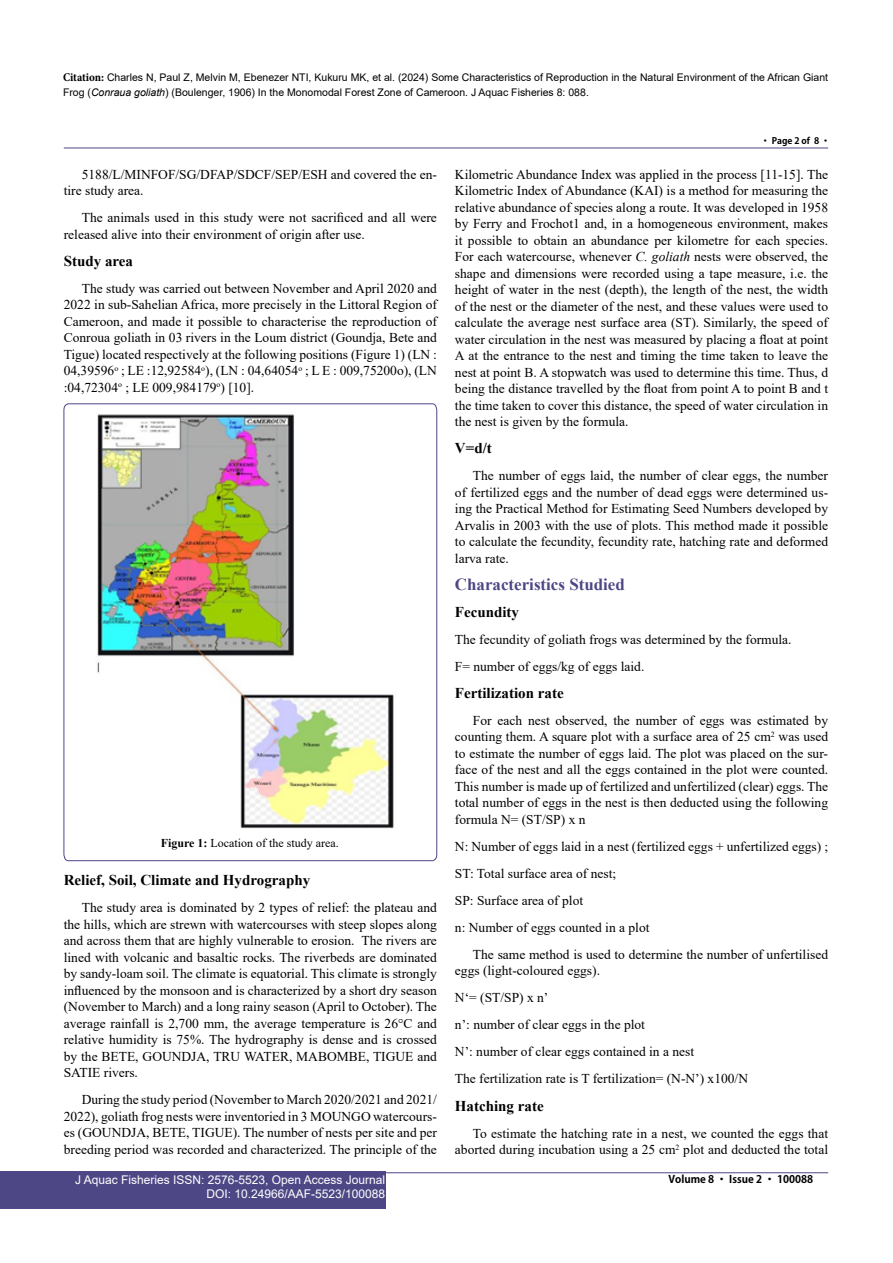
<style>
.page{position:relative;width:893px;height:1263px;background:#fff}
.page>*{position:absolute;margin:0;border:0;box-sizing:border-box;transform-origin:0 0}
.t1{font:700 16.95px "Times New Roman";color:#4d4785}
.t2{font:700 15px "Times New Roman";color:#000}
.t3{font:13.5px/16.5px "Times New Roman";color:#000}
.t4{font:12px/14.2px "Arial";color:#fff;text-align:right}
.t5{font:12px "Times New Roman";color:#000}
.t6{font:10.5px/15px "Arial";color:#000}
.t7{font:700 10.5px "Adobe Gothic Std";color:#000}
.t8{font:700 9px "Adobe Gothic Std";color:#000}
.s1{font-family:"Minion Pro";font-weight:700;font-stretch:condensed;font-size:12px}
.s2{font-style:italic}
.s3{font-weight:700}
</style>
<div class="page">
<hr style="left:64px;top:148px;width:764px;height:1px;background:#4d4785">
<hr style="left:64px;top:1172px;width:764px;height:1px;background:#4d4785">
<div style="left:0;top:1171px;width:385px;height:38px;background:#4d4785"></div>
<svg style="left:64px;top:403px;width:373px;height:458px"></svg>
<img style="left:90px;top:411px;width:321px;height:418px">
<p class="t6" style="left:63px;top:69px;width:767px"><span class="s1">Citation:</span> Charles N, Paul Z, Melvin M, Ebenezer NTI, Kukuru MK, et al. (2024) Some Characteristics of Reproduction in the Natural Environment of the African Giant<br>Frog (<span class="s2">Conraua goliath</span>) (Boulenger, 1906) In the Monomodal Forest Zone of Cameroon. J Aquac Fisheries 8: 088.</p>
<p class="t8" style="left:761px;top:135px;width:71px">• Page 2 of 8 •</p>
<p class="t3" style="left:64px;top:166px;width:375px;text-indent:18px">5188/L/MINFOF/SG/DFAP/SDCF/SEP/ESH and covered the en&shy;tire study area.</p>
<p class="t3" style="left:64px;top:209px;width:375px;text-indent:18px">The animals used in this study were not sacrificed and all were released alive into their environment of origin after use.</p>
<p class="t2" style="left:64px;top:250px;width:71px">Study area</p>
<p class="t3" style="left:64px;top:280px;width:375px;text-align:justify;text-indent:18px">The study was carried out between November and April 2020 and 2022 in sub-Sahelian Africa, more precisely in the Littoral Region of Cameroon, and made it possible to characterise the reproduction of Conroua goliath in 03 rivers in the Loum district (Goundja, Bete and Tigue) located respectively at the following positions (Figure 1) (LN :<br>04,39596<sup>o</sup> ; LE :12,92584<sup>o</sup>), (LN : 04,64054<sup>o</sup> ; L E : 009,75200o), (LN :04,72304<sup>o</sup> ; LE 009,984179<sup>o</sup>) [10].</p>
<p class="t5" style="left:161px;top:835px;width:180px"><span class="s3">Figure 1:</span> Location of the study area.</p>
<p class="t2" style="left:64px;top:870px;width:248px">Relief, Soil, Climate and Hydrography</p>
<p class="t3" style="left:64px;top:899px;width:375px;text-align:justify;text-indent:18px">The study area is dominated by 2 types of relief: the plateau and the hills, which are strewn with watercourses with steep slopes along and across them that are highly vulnerable to erosion. The rivers are lined with volcanic and basaltic rocks. The riverbeds are dominated by sandy-loam soil. The climate is equatorial. This climate is strongly influenced by the monsoon and is characterized by a short dry season (November to March) and a long rainy season (April to October). The average rainfall is 2,700 mm, the average temperature is 26°C and relative humidity is 75%. The hydrography is dense and is crossed by the BETE, GOUNDJA, TRU WATER, MABOMBE, TIGUE and SATIE rivers.</p>
<p class="t3" style="left:64px;top:1091px;width:375px;text-align:justify;text-indent:18px">During the study period (November to March 2020/2021 and 2021/ 2022), goliath frog nests were inventoried in 3 MOUNGO watercours&shy;es (GOUNDJA, BETE, TIGUE). The number of nests per site and per breeding period was recorded and characterized. The principle of the</p>
<p class="t3" style="left:455px;top:166px;width:375px;text-align:justify">Kilometric Abundance Index was applied in the process [11-15]. The Kilometric Index of Abundance (KAI) is a method for measuring the relative abundance of species along a route. It was developed in 1958 by Ferry and Frochot1 and, in a homogeneous environment, makes it possible to obtain an abundance per kilometre for each species.<br>For each watercourse, whenever <span class="s2">C. goliath</span> nests were observed, the shape and dimensions were recorded using a tape measure, i.e. the height of water in the nest (depth), the length of the nest, the width of the nest or the diameter of the nest, and these values were used to calculate the average nest surface area (ST). Similarly, the speed of water circulation in the nest was measured by placing a float at point A at the entrance to the nest and timing the time taken to leave the nest at point B. A stopwatch was used to determine this time. Thus, d being the distance travelled by the float from point A to point B and t the time taken to cover this distance, the speed of water circulation in the nest is given by the formula.</p>
<p class="t2" style="left:455px;top:438px;width:38px">V=d/t</p>
<p class="t3" style="left:455px;top:467px;width:375px;text-align:justify;text-indent:18px">The number of eggs laid, the number of clear eggs, the number of fertilized eggs and the number of dead eggs were determined us&shy;ing the Practical Method for Estimating Seed Numbers developed by Arvalis in 2003 with the use of plots. This method made it possible to calculate the fecundity, fecundity rate, hatching rate and deformed larva rate.</p>
<p class="t1" style="left:455px;top:572px;width:171px">Characteristics Studied</p>
<p class="t2" style="left:455px;top:601px;width:66px">Fecundity</p>
<p class="t3" style="left:455px;top:625px;width:338px;line-height:27px">The fecundity of goliath frogs was determined by the formula.<br>F= number of eggs/kg of eggs laid.</p>
<p class="t2" style="left:455px;top:682px;width:110px">Fertilization rate</p>
<p class="t3" style="left:455px;top:712px;width:375px;text-align:justify;text-indent:18px">For each nest observed, the number of eggs was estimated by counting them. A square plot with a surface area of 25 cm<sup>2</sup> was used to estimate the number of eggs laid. The plot was placed on the sur&shy;face of the nest and all the eggs contained in the plot were counted.<br>This number is made up of fertilized and unfertilized (clear) eggs. The total number of eggs in the nest is then deducted using the following formula N= (ST/SP) x n</p>
<p class="t3" style="left:455px;top:832px;width:375px;line-height:27px">N: Number of eggs laid in a nest (fertilized eggs + unfertilized eggs) ; ST: Total surface area of nest;<br>SP: Surface area of plot<br>n: Number of eggs counted in a plot</p>
<p class="t3" style="left:455px;top:946px;width:375px;text-indent:18px">The same method is used to determine the number of unfertilised eggs (light-coloured eggs).</p>
<p class="t3" style="left:455px;top:984px;width:295px;line-height:27px">N‘= (ST/SP) x n’<br>n’: number of clear eggs in the plot<br>N’: number of clear eggs contained in a nest<br>The fertilization rate is T fertilization= (N-N’) x100/N</p>
<p class="t2" style="left:455px;top:1095px;width:90px">Hatching rate</p>
<p class="t3" style="left:455px;top:1124px;width:375px;text-align:right">To estimate the hatching rate in a nest, we counted the eggs that aborted during incubation using a 25 cm<sup>2</sup> plot and deducted the total</p>
<p class="t4" style="left:75px;top:1172px;width:312px">J Aquac Fisheries ISSN: 2576-5523, Open Access Journal<br>DOI: 10.24966/AAF-5523/100088</p>
<p class="t7" style="left:668px;top:1173px;width:146px">Volume 8 • Issue 2 • 100088</p>
</div>
